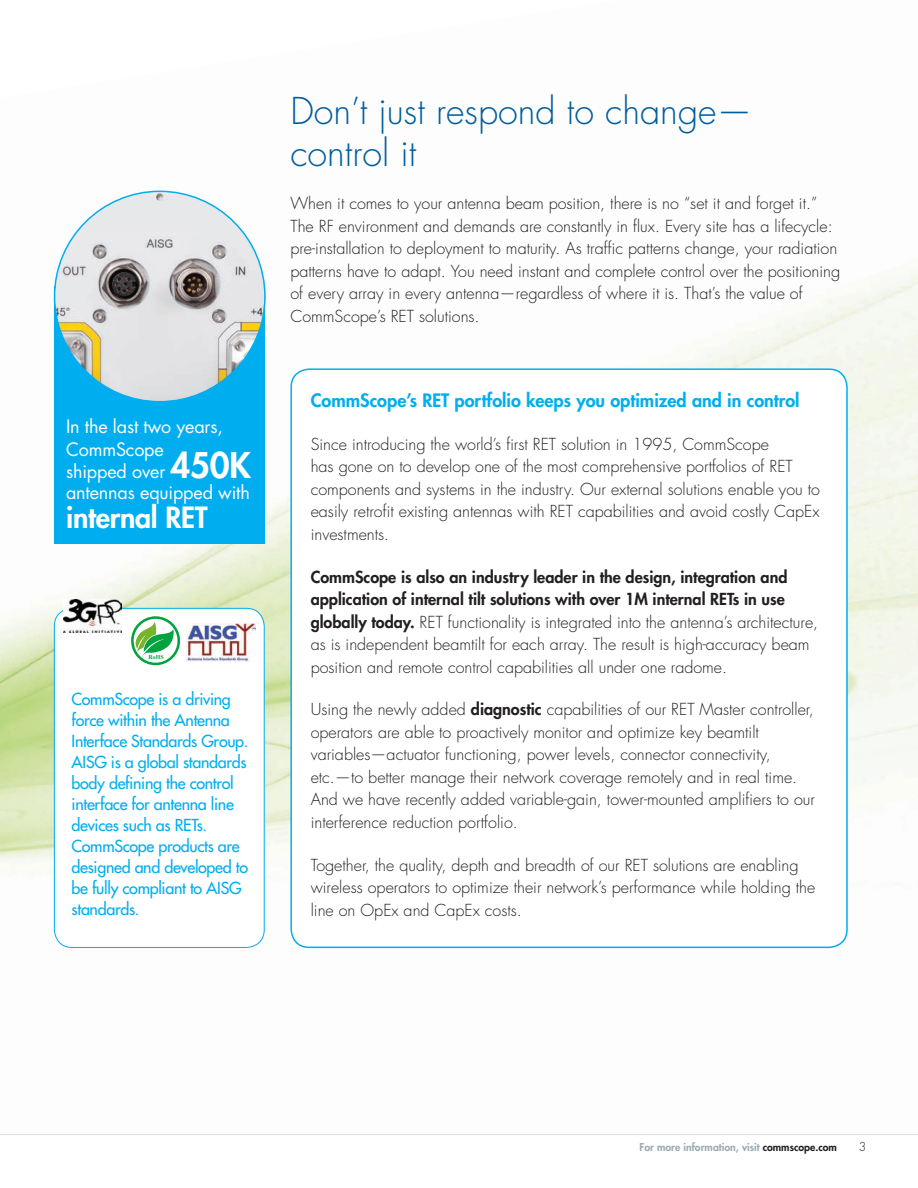
<style>
.page{position:relative;width:918px;height:1188px;background:#fff}
.page>*{position:absolute;margin:0;border:0;box-sizing:border-box;transform-origin:0 0}
.t1{font:300 36px/42px "Futura Std";color:#005d9c}
.t2{font:800 28.5px "Futura Std";letter-spacing:-.01em;color:#fff}
.t3{font:18px/22px "Futura Std";letter-spacing:-.01em;color:#fff}
.t4{font:800 18px "Futura Std";color:#00aeef}
.t5{font:300 16.2px/22.5px "Futura Std";color:#231f20}
.t6{font:500 16.2px/21px "Futura Std";letter-spacing:-.02em;color:#00aeef}
.t7{font:300 12px "Futura Std";color:#231f20}
.t8{font:800 10.5px "Futura Std";color:#9aa9b2}
.t9{font:700 6px "Times New Roman";color:#00a33d}
.s1{font-weight:800;font-size:34.5px}
.s2{font-weight:800}
.s3{color:#231f20}
</style>
<div class="page">
<hr style="left:0;top:1134px;width:918px;height:1px;background:#dae2e7">
<img style="left:104px;top:372px;width:193px;height:315px">
<img style="left:667px;top:276px;width:251px;height:322px">
<img style="left:0;top:585px;width:104px;height:220px">
<img style="left:41px;top:687px;width:306px;height:262px">
<img style="left:653px;top:598px;width:265px;height:351px">
<img style="left:908px;top:597px;width:10px;height:62px">
<img style="left:0;top:805px;width:52px;height:144px">
<div style="left:54px;top:608px;width:210px;height:339px;background:#fff;border-radius:18px"></div>
<div style="left:54px;top:608px;width:211px;height:340px;border:1px solid #00aeef;border-radius:18px"></div>
<img style="left:64px;top:599px;width:57px;height:34px">
<img style="left:187px;top:623px;width:69px;height:39px">
<svg style="left:131px;top:616px;width:49px;height:49px"></svg>
<div style="left:291px;top:369px;width:556px;height:578px;background:#fff;border-radius:18px"></div>
<div style="left:290px;top:368px;width:558px;height:580px;border:2px solid #00aeef;border-radius:18px"></div>
<div style="left:54px;top:287px;width:211px;height:257px;background:#00aeef"></div>
<img style="left:55px;top:191px;width:210px;height:208px">
<p class="t3" style="left:66px;top:416px;width:186px">In the last two years,<br>CommScope<br>shipped over <span class="s1">450K </span>antennas equipped with</p>
<h2 class="t2" style="left:66px;top:499px;width:143px">internal RET</h2>
<p class="t9" style="left:149px;top:654px;width:17px">RoHS</p>
<p class="t6" style="left:72px;top:689px;width:179px">CommScope is a driving force within the Antenna<br>Interface Standards Group.<br>AISG is a global standards body defining the control interface for antenna line devices such as RETs.<br>CommScope products are designed and developed to be fully compliant to AISG standards.</p>
<h1 class="t1" style="left:290px;top:91px;width:464px">Don’t just respond to change— control it</h1>
<p class="t5" style="left:290px;top:193px;width:551px">When it comes to your antenna beam position, there is no “set it and forget it.” The RF environment and demands are constantly in flux. Every site has a lifecycle: pre-installation to deployment to maturity. As traffic patterns change, your radiation patterns have to adapt. You need instant and complete control over the positioning of every array in every antenna—regardless of where it is. That’s the value of CommScope’s RET solutions.</p>
<p class="t4" style="left:311px;top:389px;width:490px">CommScope’s RET portfolio keeps you optimized and in control</p>
<p class="t5" style="left:311px;top:433px;width:511px">Since introducing the world’s first RET solution in 1995, CommScope<br>has gone on to develop one of the most comprehensive portfolios of RET components and systems in the industry. Our external solutions enable you to easily retrofit existing antennas with RET capabilities and avoid costly CapEx investments.</p>
<p class="t5" style="left:311px;top:566px;width:509px"><span class="s2">CommScope is also an industry leader in the design, integration and application of internal tilt solutions with over 1M internal RETs in use globally today.</span> RET functionality is integrated into the antenna’s architecture, as is independent beamtilt for each array. The result is high-accuracy beam position and remote control capabilities all under one radome.</p>
<p class="t5" style="left:311px;top:699px;width:506px">Using the newly added <span class="s2">diagnostic</span> capabilities of our RET Master controller, operators are able to proactively monitor and optimize key beamtilt variables—actuator functioning, power levels, connector connectivity, etc.—to better manage their network coverage remotely and in real time.<br>And we have recently added variable-gain, tower-mounted amplifiers to our interference reduction portfolio.</p>
<p class="t5" style="left:311px;top:854px;width:506px">Together, the quality, depth and breadth of our RET solutions are enabling wireless operators to optimize their network’s performance while holding the line on OpEx and CapEx costs.</p>
<p class="t8" style="left:640px;top:1140px;width:199px">For more information, visit <span class="s3">commscope.com</span></p>
<p class="t7" style="left:859px;top:1140px;width:9px">3</p>
</div>
